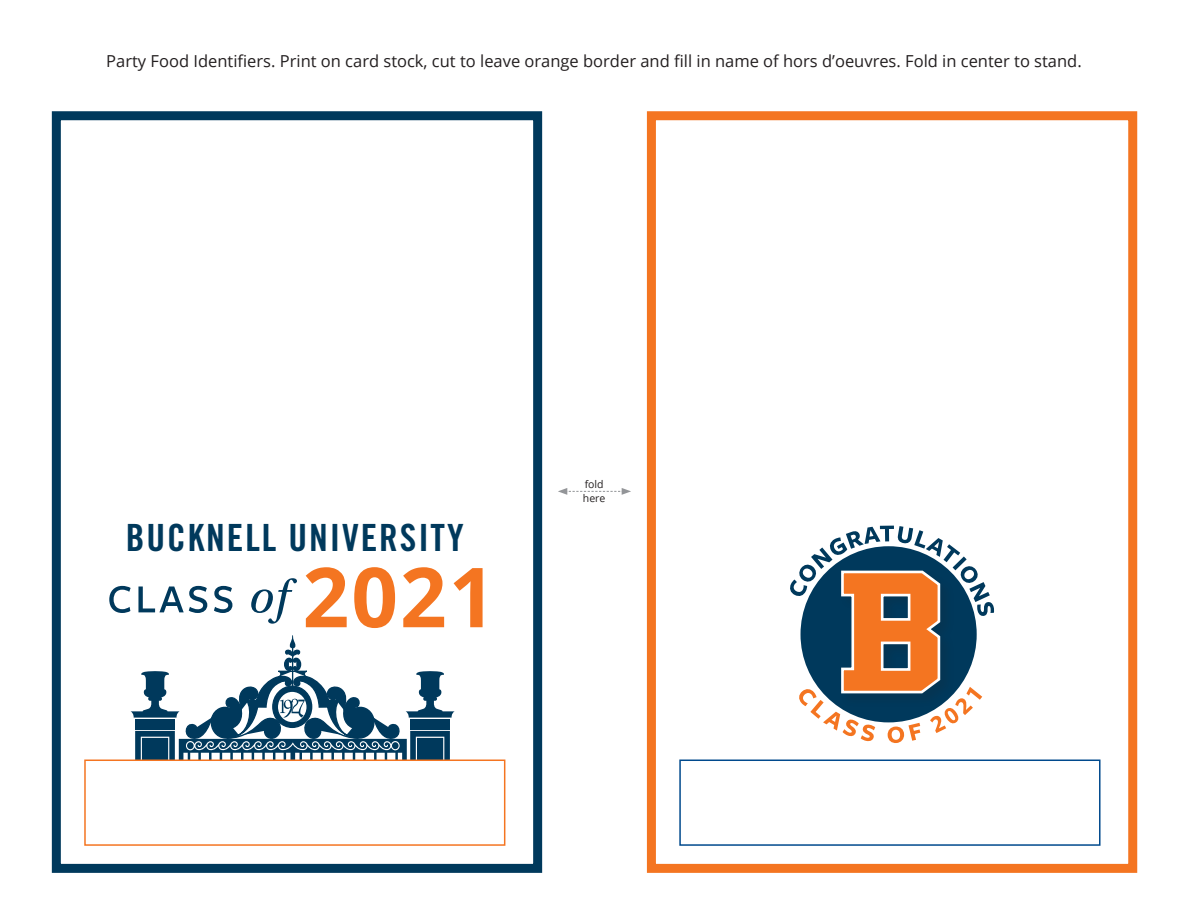
<style>
.page{position:relative;width:1188px;height:918px;background:#fff}
.page>*{position:absolute;margin:0;border:0;box-sizing:border-box;transform-origin:0 0}
.t1{font:37.5px "Trade Gothic LT Pro Bd Cn 20";letter-spacing:.05em;color:#00395c}
.t2{font:16.5px "Open Sans";color:#231f20}
.t3{font:10.5px "Open Sans";color:#231f20}
</style>
<div class="page">
<div style="left:52px;top:111px;width:490px;height:762px;background:#fff;border:9px solid #00395c"></div>
<svg style="left:558px;top:488px;width:73px;height:7px"></svg>
<div style="left:647px;top:111px;width:490px;height:762px;background:#fff;border:9px solid #f47521"></div>
<div style="left:679px;top:760px;width:422px;height:86px;border:2px solid #004a8d"></div>
<svg style="left:131px;top:635px;width:324px;height:125px"></svg>
<div style="left:187px;top:742px;width:7px;height:7px;background:#00395c;border-radius:50%"></div>
<div style="left:392px;top:742px;width:7px;height:7px;background:#00395c;border-radius:50%"></div>
<div style="left:84px;top:760px;width:421px;height:86px;background:#fff;border:2px solid #f47521"></div>
<svg style="left:306px;top:567px;width:177px;height:61px"></svg>
<svg style="left:109px;top:578px;width:188px;height:46px"></svg>
<svg style="left:790px;top:526px;width:204px;height:217px"></svg>
<p class="t2" style="left:106px;top:49px;width:977px">Party Food Identifiers. Print on card stock, cut to leave orange border and fill in name of hors d’oeuvres. Fold in center to stand.</p>
<p class="t1" style="left:126px;top:515px;width:339px">BUCKNELL UNIVERSITY</p>
<p class="t3" style="left:585px;top:477px;width:20px">fold</p>
<p class="t3" style="left:583px;top:491px;width:24px">here</p>
</div>
